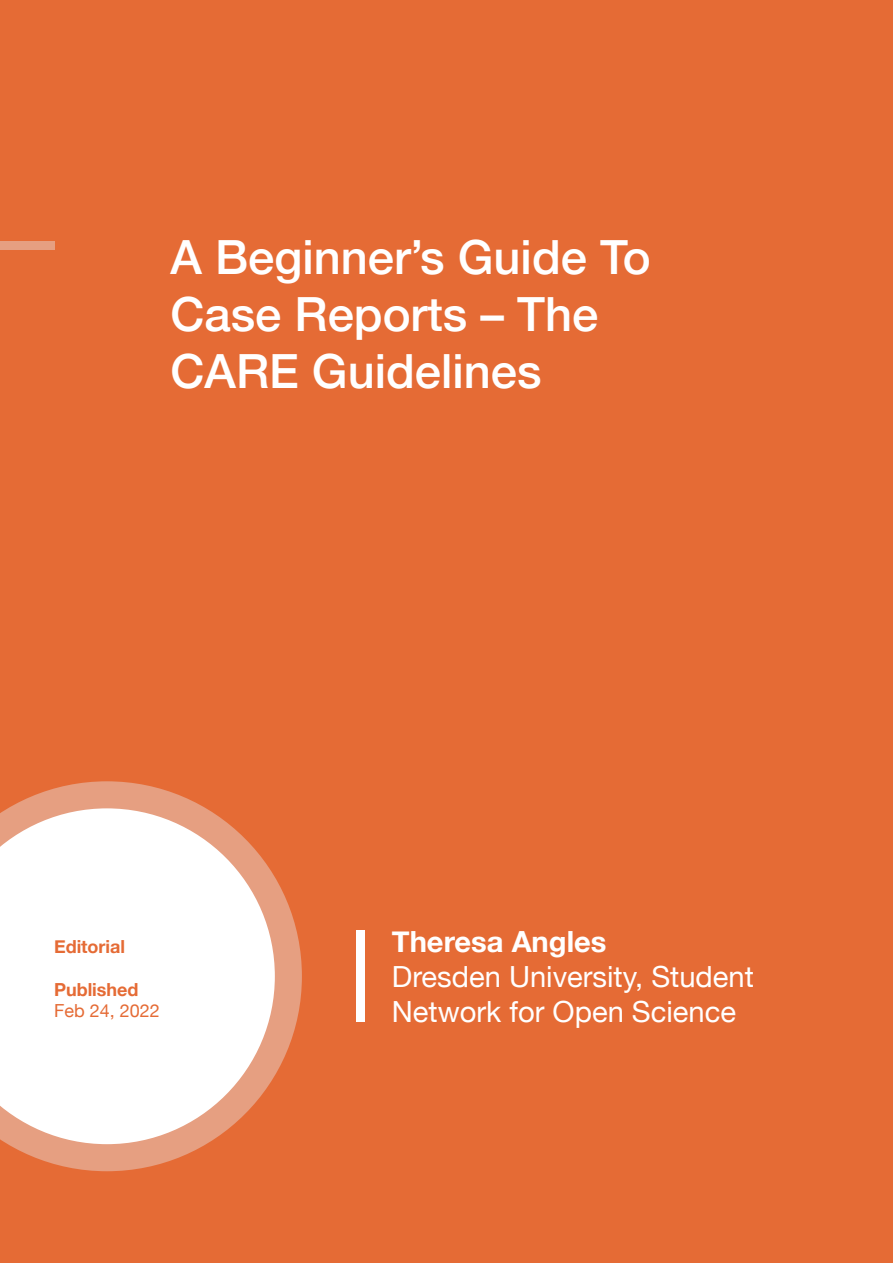
<style>
.page{position:relative;width:893px;height:1263px;background:#e56b35}
.page>*{position:absolute;margin:0;border:0;box-sizing:border-box;transform-origin:0 0}
.t1{font:500 47.1px/56.6px "Helvetica Neue";color:#fff}
.t2{font:29.1px/35px "Helvetica Neue";color:#fff}
.t3{font:700 29.1px "Helvetica Neue";color:#fff}
.Body{font:700 18px "Helvetica Neue";color:#e56b35}
.Body-2{font:18px "Helvetica Neue";color:#e56b35}
</style>
<div class="page">
<div style="left:356px;top:931px;width:9px;height:91px;background:#fff"></div>
<svg style="left:8px;top:781px;width:294px;height:390px"></svg>
<svg style="left:0;top:808px;width:275px;height:336px;background:#faede7"></svg>
<div style="left:0;top:241px;width:54px;height:9px;background:#e69f81"></div>
<h1 class="t1" style="left:171px;top:226px;width:482px">A Beginner’s Guide To<br>Case Reports – The<br>CARE Guidelines</h1>
<p class="Body" style="left:54px;top:932px;width:73px">Editorial</p>
<p class="Body" style="left:54px;top:975px;width:86px">Published</p>
<p class="Body-2" style="left:54px;top:998px;width:107px">Feb 24, 2022</p>
<h2 class="t3" style="left:392px;top:919px;width:216px">Theresa Angles</h2>
<h2 class="t2" style="left:392px;top:961px;width:363px">Dresden University, Student<br>Network for Open Science</h2>
</div>
